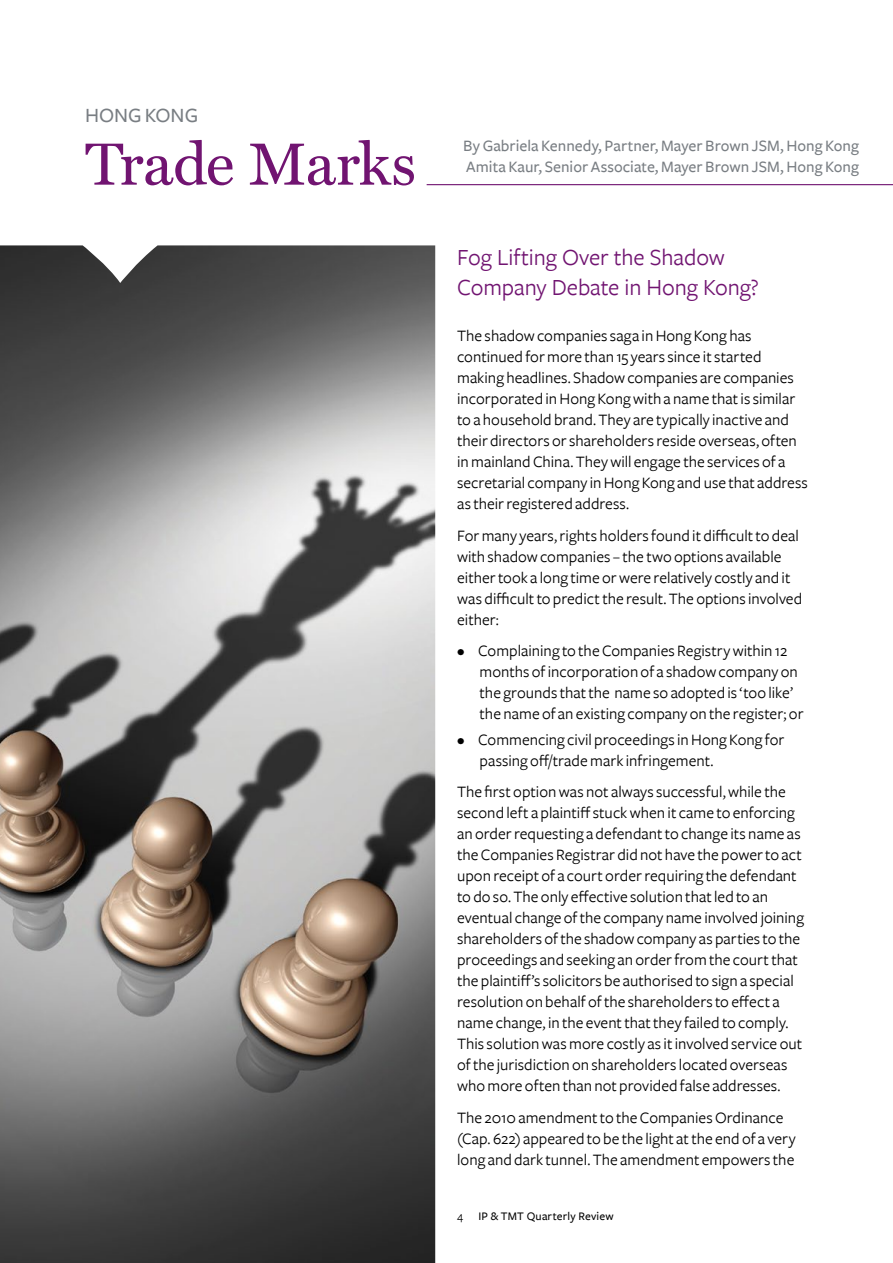
<style>
.page{position:relative;width:893px;height:1263px;background:#fff}
.page>*{position:absolute;margin:0;border:0;box-sizing:border-box;transform-origin:0 0}
.t1{font:60px "Miller Text";letter-spacing:-.015em;color:#711471}
.t2{font:24px/30px "Freight Sans";letter-spacing:-.005em;color:#711471}
.t3{font:500 21px "Freight Sans";color:#797e83}
.t4{font:16.5px/21px "Freight Sans";color:#000}
.t5{font:500 16.5px/21px "Freight Sans";color:#797e83}
.t6{font:500 12px "Freight Sans";letter-spacing:.015em;color:#000}
.t7{font:12px "Freight Sans";color:#000}
</style>
<div class="page">
<img style="left:0;top:245px;width:435px;height:1018px">
<hr style="left:427px;top:184px;width:466px;height:1px;background:#711471">
<p class="t3" style="left:85px;top:104px;width:115px">HONG KONG</p>
<h1 class="t1" style="left:85px;top:129px;width:333px">Trade Marks</h1>
<p class="t5" style="left:463px;top:135px;width:397px">By Gabriela Kennedy, Partner, Mayer Brown JSM, Hong Kong<br>Amita Kaur, Senior Associate, Mayer Brown JSM, Hong Kong</p>
<h2 class="t2" style="left:457px;top:242px;width:303px">Fog Lifting Over the Shadow<br>Company Debate in Hong Kong?</h2>
<p class="t4" style="left:457px;top:326px;width:352px">The shadow companies saga in Hong Kong has continued for more than 15 years since it started making headlines. Shadow companies are companies incorporated in Hong Kong with a name that is similar to a household brand. They are typically inactive and their directors or shareholders reside overseas, often in mainland China. They will engage the services of a secretarial company in Hong Kong and use that address as their registered address.</p>
<p class="t4" style="left:457px;top:525px;width:347px">For many years, rights holders found it difficult to deal with shadow companies – the two options available either took a long time or were relatively costly and it was difficult to predict the result. The options involved either:</p>
<p class="t4" style="left:480px;top:641px;width:325px;text-indent:-23px">• Complaining to the Companies Registry within 12 months of incorporation of a shadow company on the grounds that the name so adopted is ‘too like’ the name of an existing company on the register; or</p>
<p class="t4" style="left:480px;top:729px;width:306px;text-indent:-23px">• Commencing civil proceedings in Hong Kong for passing off/trade mark infringement.</p>
<p class="t4" style="left:457px;top:782px;width:348px">The first option was not always successful, while the second left a plaintiff stuck when it came to enforcing an order requesting a defendant to change its name as the Companies Registrar did not have the power to act upon receipt of a court order requiring the defendant to do so. The only effective solution that led to an eventual change of the company name involved joining shareholders of the shadow company as parties to the proceedings and seeking an order from the court that the plaintiff’s solicitors be authorised to sign a special resolution on behalf of the shareholders to effect a name change, in the event that they failed to comply.<br>This solution was more costly as it involved service out of the jurisdiction on shareholders located overseas who more often than not provided false addresses.</p>
<p class="t4" style="left:457px;top:1107px;width:340px">The 2010 amendment to the Companies Ordinance (Cap. 622) appeared to be the light at the end of a very long and dark tunnel. The amendment empowers the</p>
<p class="t7" style="left:457px;top:1210px;width:8px">4</p>
<p class="t6" style="left:478px;top:1210px;width:137px">IP &amp; TMT Quarterly Review</p>
</div>
